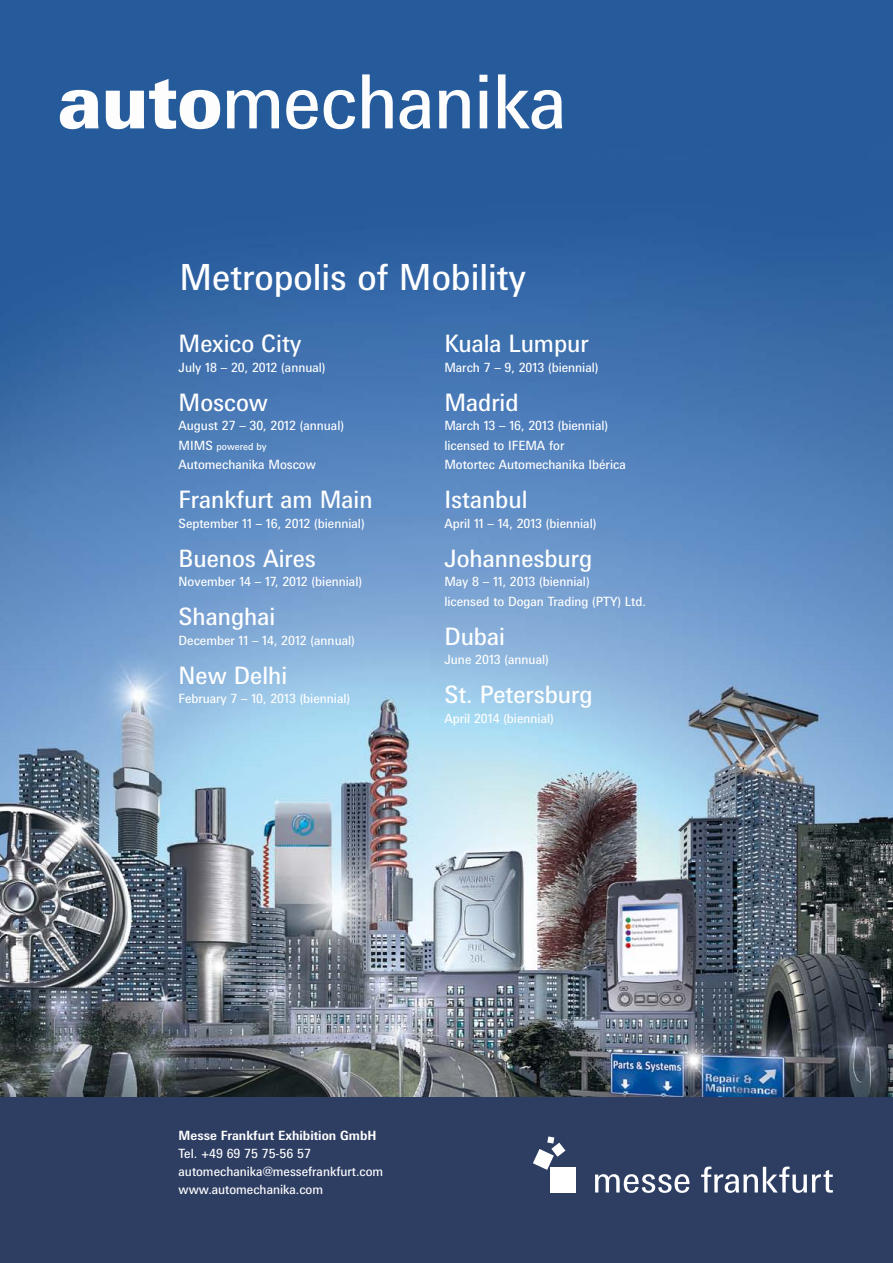
<style>
.page{position:relative;width:893px;height:1263px;background:#fff}
.page>*{position:absolute;margin:0;border:0;box-sizing:border-box;transform-origin:0 0}
.t1{font:36px "Messe Univers";color:#fff}
.t2{font:24px "Messe Univers";color:#fff}
.t3{font:12.75px/19.5px "Messe Univers";color:#fff}
.t4{font:700 12.75px "Messe Univers";color:#fff}
.t5{font:9.75px "Messe Univers";color:#fff}
.s1{font-size:12.75px}
</style>
<div class="page">
<img style="left:0;top:0;width:893px;height:1097px">
<div style="left:0;top:1097px;width:893px;height:166px;background:#2e3e63"></div>
<svg style="left:60px;top:90px;width:39px;height:39px"></svg>
<svg style="left:106px;top:79px;width:114px;height:50px"></svg>
<svg style="left:227px;top:90px;width:52px;height:38px"></svg>
<svg style="left:286px;top:90px;width:32px;height:39px"></svg>
<svg style="left:324px;top:90px;width:31px;height:39px"></svg>
<svg style="left:362px;top:74px;width:31px;height:54px"></svg>
<svg style="left:400px;top:90px;width:30px;height:39px"></svg>
<svg style="left:439px;top:90px;width:31px;height:38px"></svg>
<svg style="left:479px;top:75px;width:8px;height:53px"></svg>
<svg style="left:498px;top:74px;width:64px;height:55px"></svg>
<div style="left:550px;top:1167px;width:26px;height:25px;background:#fff"></div>
<svg style="left:533px;top:1149px;width:21px;height:21px"></svg>
<svg style="left:551px;top:1142px;width:14px;height:15px"></svg>
<div style="left:547px;top:1136px;width:7px;height:7px;background:#fff"></div>
<svg style="left:595px;top:1174px;width:94px;height:19px"></svg>
<svg style="left:701px;top:1166px;width:132px;height:27px"></svg>
<h1 class="t1" style="left:180px;top:255px;width:348px">Metropolis of Mobility</h1>
<h2 class="t2" style="left:179px;top:329px;width:124px">Mexico City</h2>
<p class="t3" style="left:179px;top:357px;width:148px">July 18 – 20, 2012 (annual)</p>
<h2 class="t2" style="left:179px;top:388px;width:91px">Moscow</h2>
<p class="t3" style="left:179px;top:416px;width:167px">August 27 – 30, 2012 (annual)</p>
<p class="t5" style="left:179px;top:440px;width:89px"><span class="s1">MIMS</span> powered by</p>
<p class="t3" style="left:179px;top:455px;width:139px">Automechanika Moscow</p>
<h2 class="t2" style="left:179px;top:485px;width:196px">Frankfurt am Main</h2>
<p class="t3" style="left:179px;top:513px;width:188px">September 11 – 16, 2012 (biennial)</p>
<h2 class="t2" style="left:179px;top:544px;width:139px">Buenos Aires</h2>
<p class="t3" style="left:179px;top:572px;width:185px">November 14 – 17, 2012 (biennial)</p>
<h2 class="t2" style="left:179px;top:602px;width:98px">Shanghai</h2>
<p class="t3" style="left:179px;top:630px;width:178px">December 11 – 14, 2012 (annual)</p>
<h2 class="t2" style="left:179px;top:661px;width:110px">New Delhi</h2>
<p class="t3" style="left:179px;top:689px;width:173px">February 7 – 10, 2013 (biennial)</p>
<h2 class="t2" style="left:444px;top:329px;width:146px">Kuala Lumpur</h2>
<p class="t3" style="left:444px;top:357px;width:156px">March 7 – 9, 2013 (biennial)</p>
<h2 class="t2" style="left:444px;top:388px;width:76px">Madrid</h2>
<p class="t3" style="left:444px;top:416px;width:183px">March 13 – 16, 2013 (biennial) licensed to IFEMA for<br>Motortec Automechanika Ibérica</p>
<h2 class="t2" style="left:444px;top:485px;width:85px">Istanbul</h2>
<p class="t3" style="left:444px;top:513px;width:154px">April 11 – 14, 2013 (biennial)</p>
<h2 class="t2" style="left:444px;top:544px;width:149px">Johannesburg</h2>
<p class="t3" style="left:444px;top:572px;width:203px">May 8 – 11, 2013 (biennial)<br>licensed to Dogan Trading (PTY) Ltd.</p>
<h2 class="t2" style="left:444px;top:622px;width:62px">Dubai</h2>
<p class="t3" style="left:444px;top:650px;width:106px">June 2013 (annual)</p>
<h2 class="t2" style="left:444px;top:680px;width:150px">St. Petersburg</h2>
<p class="t3" style="left:444px;top:708px;width:111px">April 2014 (biennial)</p>
<p class="t4" style="left:179px;top:1127px;width:199px">Messe Frankfurt Exhibition GmbH</p>
<p class="t3" style="left:179px;top:1144px;width:206px;line-height:18px">Tel. +49 69 75 75-56 57 automechanika@messefrankfurt.com www.automechanika.com</p>
</div>
